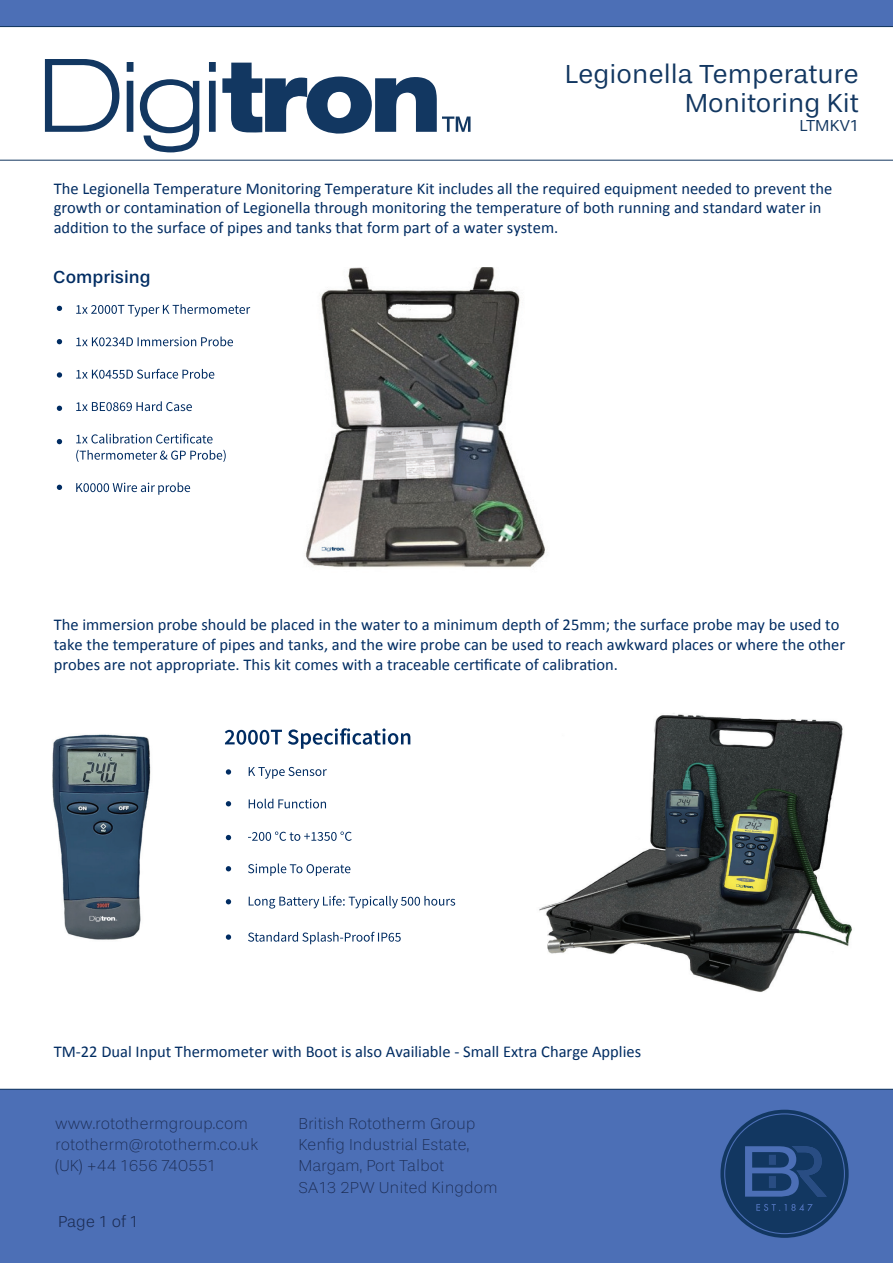
<style>
.page{position:relative;width:893px;height:1263px;background:#fff}
.page>*{position:absolute;margin:0;border:0;box-sizing:border-box;transform-origin:0 0}
.t1{font:27px/28.5px "Stevie Sans";color:#123761;text-align:right}
.t2{font:18px "Stevie Sans";color:#002c62}
.t3{font:16.5px/19.8px "Calibri";color:#002c62}
.t4{font:100 16.5px/21.3px "Stevie Sans";color:#1c2d55}
.t5{font:300 16.5px "Stevie Sans";color:#1c2d55}
.t6{font:16.5px "Stevie Sans";color:#123761}
</style>
<div class="page">
<div style="left:0;top:1089px;width:893px;height:174px;background:#4c6fb6"></div>
<div style="left:0;top:0;width:893px;height:27px;background:#4c6fb6"></div>
<svg style="left:720px;top:1110px;width:129px;height:128px"></svg>
<div style="left:769px;top:1155px;width:7px;height:10px;background:#294d83"></div>
<div style="left:769px;top:1176px;width:7px;height:12px;background:#294d83"></div>
<hr style="left:0;top:160px;width:893px;height:1px;background:#12365e">
<hr style="left:0;top:26px;width:893px;height:1px;background:#12365e">
<hr style="left:0;top:1089px;width:893px;height:1px;background:#12365e">
<svg style="left:45px;top:59px;width:74px;height:73px"></svg>
<svg style="left:127px;top:62px;width:6px;height:70px"></svg>
<svg style="left:140px;top:79px;width:59px;height:73px"></svg>
<svg style="left:209px;top:62px;width:7px;height:70px"></svg>
<svg style="left:222px;top:63px;width:248px;height:71px"></svg>
<svg style="left:76px;top:304px;width:174px;height:13px"></svg>
<svg style="left:76px;top:337px;width:157px;height:9px"></svg>
<svg style="left:76px;top:369px;width:138px;height:10px"></svg>
<svg style="left:76px;top:401px;width:116px;height:10px"></svg>
<svg style="left:76px;top:434px;width:137px;height:9px"></svg>
<svg style="left:76px;top:450px;width:150px;height:12px"></svg>
<svg style="left:76px;top:482px;width:114px;height:13px"></svg>
<img style="left:305px;top:267px;width:240px;height:300px">
<svg style="left:57px;top:306px;width:5px;height:5px"></svg>
<svg style="left:226px;top:769px;width:5px;height:6px"></svg>
<svg style="left:226px;top:801px;width:5px;height:5px"></svg>
<svg style="left:226px;top:835px;width:5px;height:5px"></svg>
<svg style="left:226px;top:866px;width:5px;height:5px"></svg>
<svg style="left:226px;top:899px;width:5px;height:5px"></svg>
<svg style="left:226px;top:934px;width:5px;height:6px"></svg>
<svg style="left:57px;top:339px;width:5px;height:5px"></svg>
<svg style="left:57px;top:372px;width:5px;height:6px"></svg>
<svg style="left:57px;top:406px;width:5px;height:5px"></svg>
<svg style="left:57px;top:439px;width:5px;height:5px"></svg>
<svg style="left:57px;top:485px;width:5px;height:5px"></svg>
<img style="left:539px;top:713px;width:313px;height:279px">
<svg style="left:249px;top:767px;width:78px;height:12px"></svg>
<svg style="left:249px;top:799px;width:77px;height:9px"></svg>
<svg style="left:248px;top:831px;width:104px;height:10px"></svg>
<svg style="left:248px;top:863px;width:102px;height:13px"></svg>
<svg style="left:249px;top:896px;width:206px;height:12px"></svg>
<svg style="left:248px;top:932px;width:153px;height:12px"></svg>
<img style="left:52px;top:734px;width:99px;height:206px">
<svg style="left:225px;top:728px;width:185px;height:21px"></svg>
<h1 class="t1" style="left:565px;top:60px;width:296px">Legionella Temperature<br>Monitoring Kit</h1>
<p class="t6" style="left:799px;top:116px;width:61px">LTMKV1</p>
<p class="t3" style="left:54px;top:178px;width:780px">The Legionella Temperature Monitoring Temperature Kit includes all the required equipment needed to prevent the growth or contamination of Legionella through monitoring the temperature of both running and standard water in addition to the surface of pipes and tanks that form part of a water system.</p>
<p class="t2" style="left:53px;top:266px;width:99px">Comprising</p>
<p class="t3" style="left:54px;top:614px;width:793px">The immersion probe should be placed in the water to a minimum depth of 25mm; the surface probe may be used to take the temperature of pipes and tanks, and the wire probe can be used to reach awkward places or where the other probes are not appropriate. This kit comes with a traceable certificate of calibration.</p>
<p class="t3" style="left:54px;top:1041px;width:589px">TM-22 Dual Input Thermometer with Boot is also Availiable - Small Extra Charge Applies</p>
<p class="t4" style="left:55px;top:1113px;width:205px">www.rotothermgroup.com rototherm@rototherm.co.uk (UK) +44 1656 740551</p>
<p class="t5" style="left:58px;top:1212px;width:82px">Page 1 of 1</p>
<p class="t4" style="left:298px;top:1113px;width:201px">British Rototherm Group<br>Kenfig Industrial Estate,<br>Margam, Port Talbot<br>SA13 2PW United Kingdom</p>
</div>
